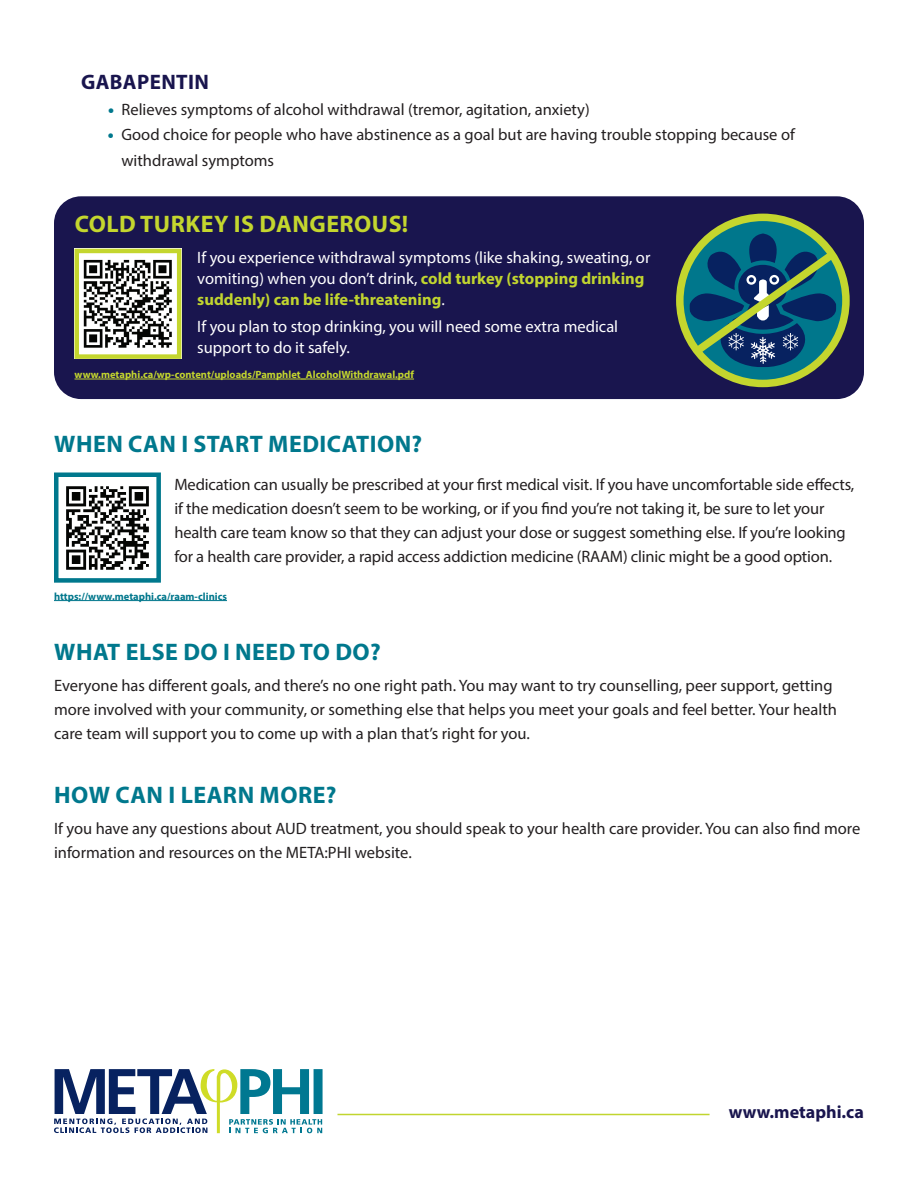
<style>
.page{position:relative;width:918px;height:1188px;background:#fff}
.page>*{position:absolute;margin:0;border:0;box-sizing:border-box;transform-origin:0 0}
.t1{font:700 24px "Myriad Pro";letter-spacing:.02em;color:#00788d}
.t2{font:700 24px "Myriad Pro";letter-spacing:.02em;color:#c4d62e}
.t3{font:700 21px "Myriad Pro";letter-spacing:.02em;color:#19154e}
.t4{font:700 18px "Myriad Pro";color:#19154e}
.t5{font:16.5px/24px "Myriad Pro";color:#231f20}
.t6{font:16.5px/21px "Myriad Pro";color:#fff}
.t7{font:700 10.5px "Myriad Pro";color:#c4d62e}
.t8{font:700 10.5px "Myriad Pro";color:#00778c}
.s1{font-weight:900;color:#00788d}
.s2{font-weight:700;color:#c1d52f}
</style>
<div class="page">
<svg style="left:54px;top:1069px;width:269px;height:64px"></svg>
<hr style="left:338px;top:1114px;width:372px;height:1px;background:#c1d52f">
<div style="left:54px;top:196px;width:810px;height:203px;background:#19154e;border-radius:27px"></div>
<img style="left:80px;top:254px;width:96px;height:100px">
<div style="left:75px;top:249px;width:106px;height:110px;border:4px solid #c4d62e"></div>
<svg style="left:680px;top:217px;width:166px;height:166px;background:#2a8b77"></svg>
<div style="left:676px;top:214px;width:174px;height:173px;border:8px solid #c4d62e;border-radius:50%"></div>
<svg style="left:686px;top:234px;width:155px;height:133px;background:#266170"></svg>
<hr style="left:75px;top:379px;width:339px;height:1px;background:#c4d62e">
<img style="left:66px;top:486px;width:83px;height:84px">
<div style="left:54px;top:472px;width:107px;height:111px;border:4px solid #00788d"></div>
<hr style="left:54px;top:600px;width:173px;height:1px;background:#00778c">
<p class="t3" style="left:81px;top:69px;width:130px">GABAPENTIN</p>
<p class="t5" style="left:108px;top:97px;width:483px"><span class="s1">•</span> Relieves symptoms of alcohol withdrawal (tremor, agitation, anxiety)</p>
<p class="t5" style="left:121px;top:122px;width:675px;line-height:25.5px;text-indent:-14px"><span class="s1">•</span> Good choice for people who have abstinence as a goal but are having trouble stopping because of withdrawal symptoms</p>
<h1 class="t2" style="left:75px;top:208px;width:335px">COLD TURKEY IS DANGEROUS!</h1>
<p class="t6" style="left:197px;top:246px;width:455px">If you experience withdrawal symptoms (like shaking, sweating, or vomiting) when you don’t drink, <span class="s2">cold turkey (stopping drinking suddenly) can be life-threatening</span>.</p>
<p class="t6" style="left:197px;top:316px;width:422px">If you plan to stop drinking, you will need some extra medical support to do it safely.</p>
<p class="t7" style="left:75px;top:368px;width:341px">www.metaphi.ca/wp-content/uploads/Pamphlet_AlcoholWithdrawal.pdf</p>
<h1 class="t1" style="left:54px;top:428px;width:369px">WHEN CAN I START MEDICATION?</h1>
<p class="t5" style="left:174px;top:472px;width:681px">Medication can usually be prescribed at your first medical visit. If you have uncomfortable side effects, if the medication doesn’t seem to be working, or if you find you’re not taking it, be sure to let your health care team know so that they can adjust your dose or suggest something else. If you’re looking for a health care provider, a rapid access addiction medicine (RAAM) clinic might be a good option.</p>
<p class="t8" style="left:54px;top:589px;width:175px">https://www.metaphi.ca/raam-clinics</p>
<h1 class="t1" style="left:54px;top:636px;width:328px">WHAT ELSE DO I NEED TO DO?</h1>
<p class="t5" style="left:54px;top:673px;width:784px">Everyone has different goals, and there’s no one right path. You may want to try counselling, peer support, getting more involved with your community, or something else that helps you meet your goals and feel better. Your health care team will support you to come up with a plan that’s right for you.</p>
<h1 class="t1" style="left:54px;top:779px;width:284px">HOW CAN I LEARN MORE?</h1>
<p class="t5" style="left:54px;top:816px;width:808px">If you have any questions about AUD treatment, you should speak to your health care provider. You can also find more information and resources on the META:PHI website.</p>
<p class="t4" style="left:729px;top:1100px;width:137px">www.metaphi.ca</p>
</div>
